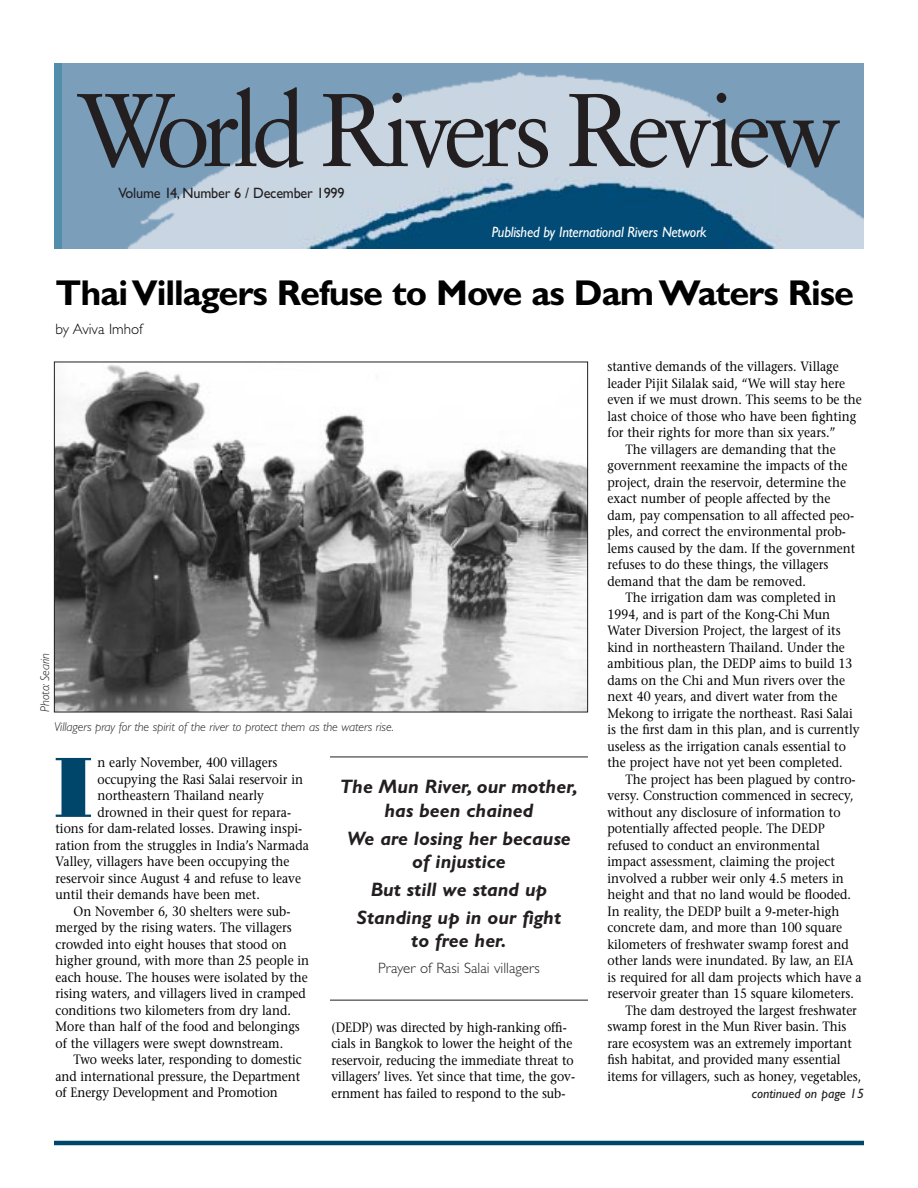
<style>
.page{position:relative;width:918px;height:1188px;background:#fff}
.page>*{position:absolute;margin:0;border:0;box-sizing:border-box;transform-origin:0 0}
.t1{font:103.5px "Sabon";letter-spacing:-.075em;color:#231f20;scale:.95 1}
.t2{font:85.05px "Bodoni Poster";color:#00466a;scale:.9 1}
.t3{font:700 36px "Gill Sans";letter-spacing:-.03em;color:#000}
.t4{font:italic 700 19.5px/23.4px "Gill Sans";color:#231f20;text-align:center}
.t5{font:italic 15px "Gill Sans";letter-spacing:-.015em;color:#fff;scale:.95 1}
.t6{font:15px "Gill Sans";letter-spacing:-.015em;color:#231f20;scale:.95 1}
.t7{font:300 15px "Gill Sans";color:#231f20}
.t8{font:300 15px "Gill Sans";color:#000}
.t9{font:13.5px/16.5px "Stone Serif";color:#000;scale:.9 1}
.t10{font:italic 13.5px "Gill Sans";color:#231f20}
.t11{font:italic 300 12.75px "Gill Sans";letter-spacing:-.01em;color:#231f20}
</style>
<div class="page">
<hr style="left:54px;top:1141px;width:810px;height:4px;background:#00466a">
<img style="left:62px;top:63px;width:802px;height:185px">
<img style="left:290px;top:177px;width:492px;height:71px">
<img style="left:56px;top:365px;width:530px;height:345px">
<hr style="left:330px;top:757px;width:258px;height:1px;background:#231f20">
<hr style="left:330px;top:1000px;width:258px;height:1px;background:#231f20">
<h1 class="t1" style="left:77px;top:87px;width:806px">World Rivers Review</h1>
<p class="t6" style="left:119px;top:188px;width:239px">Volume 14, Number 6 / December 1999</p>
<p class="t5" style="left:492px;top:227px;width:228px">Published by International Rivers Network</p>
<h3 class="t3" style="left:56px;top:281px;width:800px">Thai Villagers Refuse to Move as Dam Waters Rise</h3>
<p class="t8" style="left:56px;top:324px;width:89px">by Aviva Imhof</p>
<p class="t11" style="left:41px;top:712px;width:61px;rotate:-90deg">Photo: Searin</p>
<p class="t11" style="left:54px;top:723px;width:341px">Villagers pray for the spirit of the river to protect them as the waters rise.</p>
<h2 class="t2" style="left:54px;top:757px;width:44px">I</h2>
<p class="t9" style="left:98px;top:756px;width:201px">n early November, 400 villagers</p>
<p class="t9" style="left:98px;top:772px;width:230px">occupying the Rasi Salai reservoir in</p>
<p class="t9" style="left:98px;top:789px;width:186px">northeastern Thailand nearly</p>
<p class="t9" style="left:98px;top:805px;width:217px">drowned in their quest for repara-</p>
<p class="t9" style="left:55px;top:822px;width:276px">tions for dam-related losses. Drawing inspi-</p>
<p class="t9" style="left:55px;top:838px;width:283px">ration from the struggles in India’s Narmada</p>
<p class="t9" style="left:55px;top:855px;width:262px">Valley, villagers have been occupying the</p>
<p class="t9" style="left:55px;top:871px;width:274px">reservoir since August 4 and refuse to leave</p>
<p class="t9" style="left:55px;top:888px;width:229px">until their demands have been met.</p>
<p class="t9" style="left:74px;top:904px;width:243px">On November 6, 30 shelters were sub-</p>
<p class="t9" style="left:55px;top:921px;width:264px">merged by the rising waters. The villagers</p>
<p class="t9" style="left:55px;top:937px;width:259px">crowded into eight houses that stood on</p>
<p class="t9" style="left:55px;top:954px;width:284px">higher ground, with more than 25 people in</p>
<p class="t9" style="left:55px;top:970px;width:282px">each house. The houses were isolated by the</p>
<p class="t9" style="left:55px;top:987px;width:280px">rising waters, and villagers lived in cramped</p>
<p class="t9" style="left:55px;top:1003px;width:263px">conditions two kilometers from dry land.</p>
<p class="t9" style="left:55px;top:1020px;width:273px">More than half of the food and belongings</p>
<p class="t9" style="left:55px;top:1036px;width:255px">of the villagers were swept downstream.</p>
<p class="t9" style="left:74px;top:1053px;width:255px">Two weeks later, responding to domestic</p>
<p class="t9" style="left:55px;top:1069px;width:273px">and international pressure, the Department</p>
<p class="t9" style="left:55px;top:1086px;width:249px">of Energy Development and Promotion</p>
<h3 class="t4" style="left:340px;top:777px;width:239px">The Mun River, our mother, has been chained</h3>
<h3 class="t4" style="left:347px;top:829px;width:225px">We are losing her because of injustice</h3>
<h3 class="t4" style="left:357px;top:878px;width:206px;line-height:27.9px">But still we stand up<br>Standing up in our fight</h3>
<h3 class="t4" style="left:411px;top:931px;width:97px">to free her.</h3>
<p class="t7" style="left:378px;top:962px;width:163px">Prayer of Rasi Salai villagers</p>
<p class="t9" style="left:332px;top:1020px;width:272px">(DEDP) was directed by high-ranking offi&shy;cials in Bangkok to lower the height of the reservoir, reducing the immediate threat to villagers’ lives. Yet since that time, the gov&shy;ernment has failed to respond to the sub-</p>
<p class="t9" style="left:608px;top:360px;width:258px">stantive demands of the villagers. Village</p>
<p class="t9" style="left:608px;top:376px;width:266px">leader Pijit Silalak said, “We will stay here</p>
<p class="t9" style="left:608px;top:393px;width:284px">even if we must drown. This seems to be the</p>
<p class="t9" style="left:608px;top:409px;width:278px">last choice of those who have been fighting</p>
<p class="t9" style="left:608px;top:426px;width:255px">for their rights for more than six years.”</p>
<p class="t9" style="left:626px;top:442px;width:235px">The villagers are demanding that the</p>
<p class="t9" style="left:608px;top:459px;width:268px">government reexamine the impacts of the</p>
<p class="t9" style="left:608px;top:475px;width:267px">project, drain the reservoir, determine the</p>
<p class="t9" style="left:608px;top:492px;width:249px">exact number of people affected by the</p>
<p class="t9" style="left:608px;top:508px;width:276px">dam, pay compensation to all affected peo-</p>
<p class="t9" style="left:608px;top:525px;width:266px">ples, and correct the environmental prob-</p>
<p class="t9" style="left:608px;top:541px;width:277px">lems caused by the dam. If the government</p>
<p class="t9" style="left:608px;top:558px;width:247px">refuses to do these things, the villagers</p>
<p class="t9" style="left:608px;top:574px;width:222px">demand that the dam be removed.</p>
<p class="t9" style="left:626px;top:591px;width:236px">The irrigation dam was completed in</p>
<p class="t9" style="left:608px;top:607px;width:249px">1994, and is part of the Kong-Chi Mun</p>
<p class="t9" style="left:608px;top:624px;width:261px">Water Diversion Project, the largest of its</p>
<p class="t9" style="left:608px;top:640px;width:265px">kind in northeastern Thailand. Under the</p>
<p class="t9" style="left:608px;top:657px;width:274px">ambitious plan, the DEDP aims to build 13</p>
<p class="t9" style="left:608px;top:673px;width:266px">dams on the Chi and Mun rivers over the</p>
<p class="t9" style="left:608px;top:690px;width:257px">next 40 years, and divert water from the</p>
<p class="t9" style="left:608px;top:706px;width:274px">Mekong to irrigate the northeast. Rasi Salai</p>
<p class="t9" style="left:608px;top:723px;width:282px">is the first dam in this plan, and is currently</p>
<p class="t9" style="left:608px;top:739px;width:266px">useless as the irrigation canals essential to</p>
<p class="t9" style="left:608px;top:756px;width:263px">the project have not yet been completed.</p>
<p class="t9" style="left:626px;top:772px;width:257px">The project has been plagued by contro-</p>
<p class="t9" style="left:608px;top:789px;width:275px">versy. Construction commenced in secrecy,</p>
<p class="t9" style="left:608px;top:805px;width:261px">without any disclosure of information to</p>
<p class="t9" style="left:608px;top:822px;width:243px">potentially affected people. The DEDP</p>
<p class="t9" style="left:608px;top:838px;width:237px">refused to conduct an environmental</p>
<p class="t9" style="left:608px;top:855px;width:254px">impact assessment, claiming the project</p>
<p class="t9" style="left:608px;top:871px;width:264px">involved a rubber weir only 4.5 meters in</p>
<p class="t9" style="left:608px;top:888px;width:272px">height and that no land would be flooded.</p>
<p class="t9" style="left:608px;top:904px;width:259px">In reality, the DEDP built a 9-meter-high</p>
<p class="t9" style="left:608px;top:921px;width:262px">concrete dam, and more than 100 square</p>
<p class="t9" style="left:608px;top:937px;width:270px">kilometers of freshwater swamp forest and</p>
<p class="t9" style="left:608px;top:954px;width:275px">other lands were inundated. By law, an EIA</p>
<p class="t9" style="left:608px;top:970px;width:284px">is required for all dam projects which have a</p>
<p class="t9" style="left:608px;top:987px;width:275px">reservoir greater than 15 square kilometers.</p>
<p class="t9" style="left:626px;top:1003px;width:259px">The dam destroyed the largest freshwater</p>
<p class="t9" style="left:608px;top:1020px;width:267px">swamp forest in the Mun River basin. This</p>
<p class="t9" style="left:608px;top:1036px;width:273px">rare ecosystem was an extremely important</p>
<p class="t9" style="left:608px;top:1053px;width:260px">fish habitat, and provided many essential</p>
<p class="t9" style="left:608px;top:1069px;width:283px">items for villagers, such as honey, vegetables,</p>
<p class="t10" style="left:752px;top:1089px;width:114px">continued on page 15</p>
</div>
